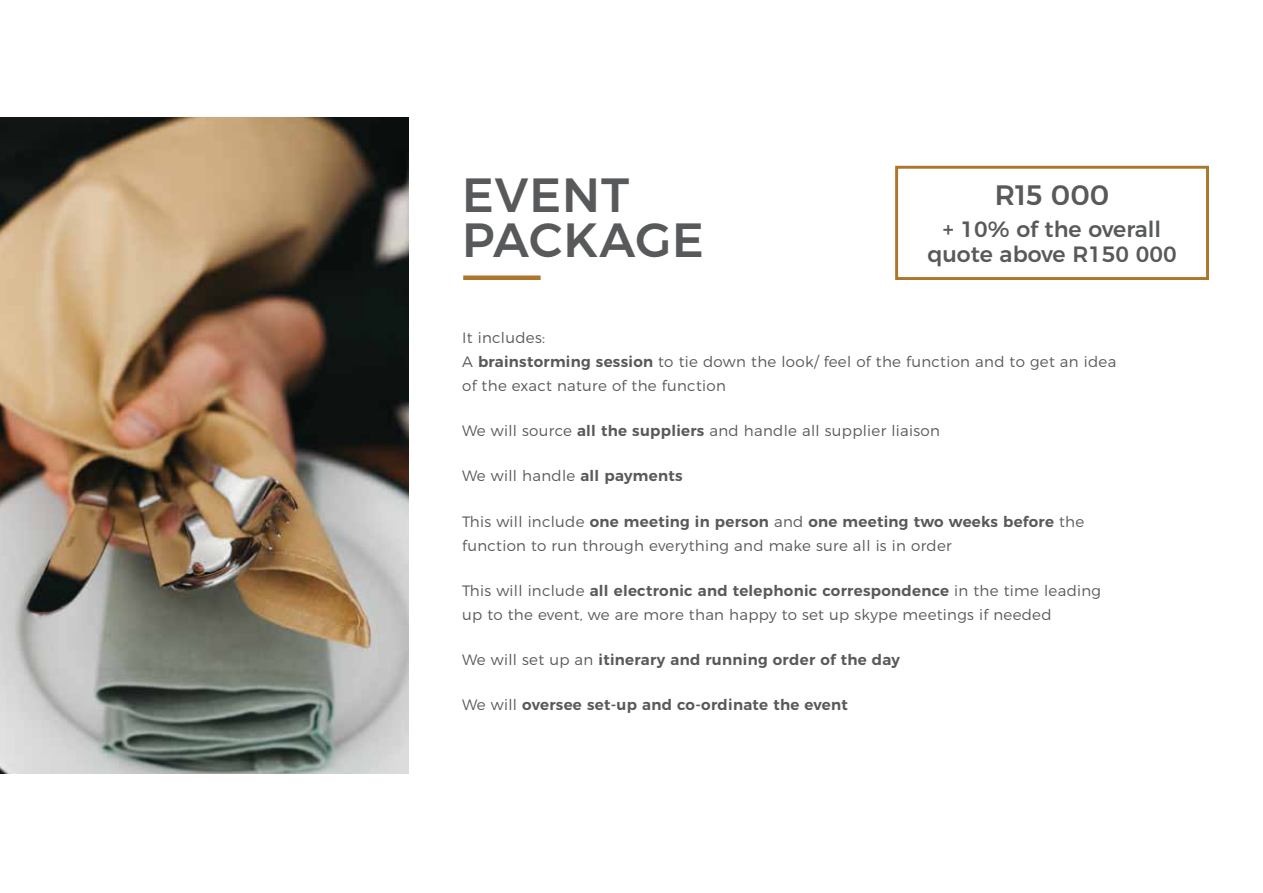
<style>
.page{position:relative;width:1263px;height:893px;background:#fff}
.page>*{position:absolute;margin:0;border:0;box-sizing:border-box;transform-origin:0 0}
.t1{font:500 48px/45px "Montserrat";letter-spacing:.02em;color:#58595b}
.t2{font:500 28.05px "Montserrat";color:#58595b}
.t3{font:500 22.05px/25.5px "Montserrat";color:#58595b;text-align:center}
.t4{font:300 15px/24px "Montserrat";letter-spacing:.02em;color:#58595b}
.t5{font:600 15px "Montserrat";letter-spacing:.02em;color:#58595b}
.s1{font-weight:600}
.s2{font-weight:300}
</style>
<div class="page">
<img style="left:0;top:117px;width:408px;height:657px">
<div style="left:463px;top:275px;width:78px;height:5px;background:#ad762a"></div>
<div style="left:895px;top:166px;width:314px;height:114px;border:3px solid #ad762a"></div>
<h1 class="t1" style="left:462px;top:169px;width:243px">EVENT<br>PACKAGE</h1>
<h2 class="t2" style="left:995px;top:173px;width:116px">R15 000</h2>
<h3 class="t3" style="left:927px;top:215px;width:251px">+ 10% of the overall quote above R150 000</h3>
<p class="t4" style="left:462px;top:324px;width:656px">It includes:<br>A <span class="s1">brainstorming session</span> to tie down the look/ feel of the function and to get an idea of the exact nature of the function</p>
<p class="t4" style="left:462px;top:418px;width:479px">We will source <span class="s1">all the suppliers</span> and handle all supplier liaison</p>
<p class="t4" style="left:462px;top:463px;width:222px">We will handle <span class="s1">all payments</span></p>
<p class="t4" style="left:462px;top:508px;width:624px">This will include <span class="s1">one meeting in person</span> and <span class="s1">one meeting two weeks before</span> the function to run through everything and make sure all is in order</p>
<p class="t4" style="left:462px;top:577px;width:640px">This will include <span class="s1">all electronic and telephonic correspondence</span> in the time leading up to the event, we are more than happy to set up skype meetings if needed</p>
<p class="t5" style="left:462px;top:648px;width:439px"><span class="s2">We will set up an</span> itinerary and running order of the day</p>
<p class="t5" style="left:462px;top:693px;width:387px"><span class="s2">We will</span> oversee set-up and co-ordinate the event</p>
</div>
